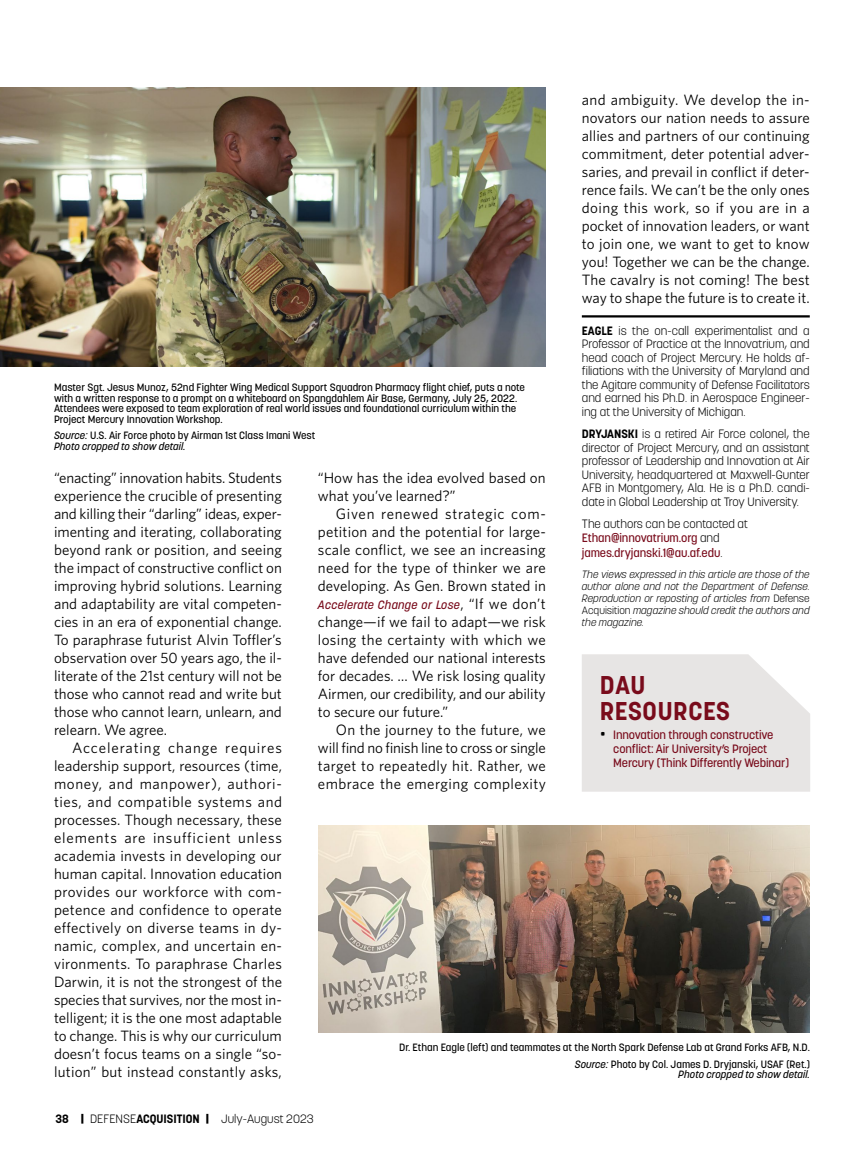
<style>
.page{position:relative;width:864px;height:1161px;background:#fff}
.page>*{position:absolute;margin:0;border:0;box-sizing:border-box;transform-origin:0 0}
.t1{font:700 25.5px/25.5px "Korolev";letter-spacing:.025em;color:#790b1b}
.Body{font:15px/18px "Whitney";color:#000;text-align:justify}
.Author_Bio{font:300 12px/13.5px "Korolev";color:#000;text-align:justify}
.Author_Contact{font:500 12px/14.4px "Korolev";letter-spacing:-.01em;color:#790b1b}
.Body-2{font:italic 500 12px "Korolev";letter-spacing:.015em;color:#790b1b}
.Caption_-_Align_Righ{font:500 10.5px/10.5px "Korolev";color:#000}
.Author_Disclaimer{font:italic 300 10.5px/12px "Korolev";color:#000;text-align:justify}
.s1{font-weight:700}
.s2{font-weight:300;color:#000}
.s3{font-style:normal}
.s4{font-style:italic}
.s5{font-family:"Whitney";font-weight:400;font-style:normal;font-size:15px;color:#000}
.s6{font-family:"Whitney";font-weight:400;font-size:15px;color:#000}
.s7{font-weight:800}
</style>
<div class="page">
<hr style="left:582px;top:315px;width:228px;height:3px;background:#000">
<img style="left:0;top:87px;width:546px;height:279px">
<img style="left:318px;top:825px;width:492px;height:207px">
<div style="left:582px;top:654px;width:228px;height:138px;background:#e7e5e4"></div>
<p class="Body" style="left:582px;top:90px;width:230px">and ambiguity. We develop the in&shy;novators our nation needs to assure allies and partners of our continuing commitment, deter potential adver&shy;saries, and prevail in conflict if deter&shy;rence fails. We can’t be the only ones doing this work, so if you are in a pocket of innovation leaders, or want to join one, we want to get to know you! Together we can be the change.<br>The cavalry is not coming! The best way to shape the future is to create it.</p>
<p class="Author_Bio" style="left:582px;top:324px;width:229px"><span class="s1">EAGLE</span> is the on-call experimentalist and a Professor of Practice at the Innovatrium, and head coach of Project Mercury. He holds af&shy;filiations with the University of Maryland and the Agitare community of Defense Facilitators and earned his Ph.D. in Aerospace Engineer&shy;ing at the University of Michigan.</p>
<p class="Author_Bio" style="left:582px;top:427px;width:229px"><span class="s1">DRYJANSKI</span> is a retired Air Force colonel, the director of Project Mercury, and an assistant professor of Leadership and Innovation at Air University, headquartered at Maxwell-Gunter AFB in Montgomery, Ala. He is a Ph.D. candi&shy;date in Global Leadership at Troy University.</p>
<p class="Author_Contact" style="left:582px;top:517px;width:168px"><span class="s2">The authors can be contacted at<br></span>Ethan@innovatrium.org <span class="s2">and </span>james.dryjanski.1@au.af.edu<span class="s2">.</span></p>
<p class="Author_Disclaimer" style="left:582px;top:568px;width:229px">The views expressed in this article are those of the author alone and not the Department of Defense.<br>Reproduction or reposting of articles from <span class="s3">Defense Acquisition</span> magazine should credit the authors and the magazine.</p>
<p class="Caption_-_Align_Righ" style="left:54px;top:382px;width:473px">Master Sgt. Jesus Munoz, 52nd Fighter Wing Medical Support Squadron Pharmacy flight chief, puts a note with a written response to a prompt on a whiteboard on Spangdahlem Air Base, Germany, July 25, 2022.<br>Attendees were exposed to team exploration of real world issues and foundational curriculum within the Project Mercury Innovation Workshop.</p>
<p class="Caption_-_Align_Righ" style="left:54px;top:430px;width:263px"><span class="s4">Source:</span> U.S. Air Force photo by Airman 1st Class Imani West<br><span class="s4">Photo cropped to show detail.</span></p>
<p class="Body" style="left:54px;top:468px;width:230px">“enacting” innovation habits. Students experience the crucible of presenting and killing their “darling” ideas, exper&shy;imenting and iterating, collaborating beyond rank or position, and seeing the impact of constructive conflict on improving hybrid solutions. Learning and adaptability are vital competen&shy;cies in an era of exponential change.<br>To paraphrase futurist Alvin Toffler’s observation over 50 years ago, the il&shy;literate of the 21st century will not be those who cannot read and write but those who cannot learn, unlearn, and relearn. We agree.</p>
<p class="Body" style="left:54px;top:738px;width:230px;text-indent:18px">Accelerating change requires leadership support, resources (time, money, and manpower), authori&shy;ties, and compatible systems and processes. Though necessary, these elements are insufficient unless academia invests in developing our human capital. Innovation education provides our workforce with com&shy;petence and confidence to operate effectively on diverse teams in dy&shy;namic, complex, and uncertain en&shy;vironments. To paraphrase Charles Darwin, it is not the strongest of the species that survives, nor the most in&shy;telligent; it is the one most adaptable to change. This is why our curriculum doesn’t focus teams on a single “so&shy;lution” but instead constantly asks,</p>
<p class="Body" style="left:318px;top:468px;width:229px">“How has the idea evolved based on what you’ve learned?”</p>
<p class="Body" style="left:318px;top:504px;width:230px;text-indent:18px">Given renewed strategic com&shy;petition and the potential for large&shy;scale conflict, we see an increasing need for the type of thinker we are developing. As Gen. Brown stated in</p>
<p class="Body-2" style="left:318px;top:597px;width:229px">Accelerate Change or Lose<span class="s5">, “If we don’t</span></p>
<p class="Body" style="left:318px;top:612px;width:229px">change—if we fail to adapt—we risk losing the certainty with which we have defended our national interests for decades. … We risk losing quality Airmen, our credibility, and our ability to secure our future.”</p>
<p class="Body" style="left:318px;top:720px;width:230px;text-indent:18px">On the journey to the future, we will find no finish line to cross or single target to repeatedly hit. Rather, we embrace the emerging complexity</p>
<h1 class="t1" style="left:600px;top:672px;width:132px">DAU<br>RESOURCES</h1>
<p class="Author_Contact" style="left:613px;top:727px;width:177px;text-indent:-14px"><span class="s6">•</span> Innovation through constructive conflict: Air University’s Project<br>Mercury (Think Differently Webinar)</p>
<p class="Caption_-_Align_Righ" style="left:399px;top:1042px;width:412px">Dr. Ethan Eagle (left) and teammates at the North Spark Defense Lab at Grand Forks AFB, N.D.</p>
<p class="Caption_-_Align_Righ" style="left:575px;top:1059px;width:237px;text-align:right"><span class="s4">Source:</span> Photo by Col. James D. Dryjanski, USAF (Ret.)<br><span class="s4">Photo cropped to show detail.</span></p>
<p class="Author_Bio" style="left:56px;top:1112px;width:260px"><span class="s1">38</span> <span class="s7">|</span> DEFENSE<span class="s1">ACQUISITION</span> <span class="s7">|</span> July-August 2023</p>
</div>
